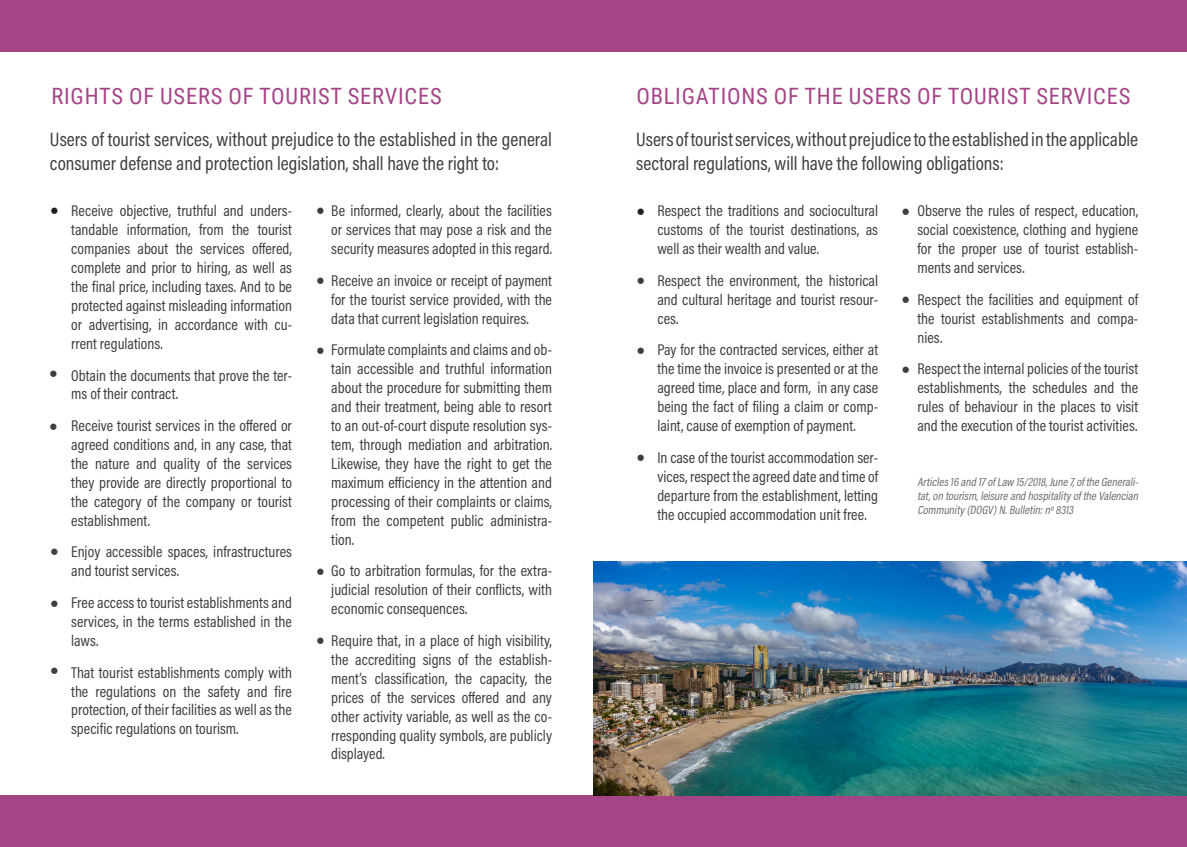
<style>
.page{position:relative;width:1187px;height:847px;background:#fff}
.page>*{position:absolute;margin:0;border:0;box-sizing:border-box;transform-origin:0 0}
.t1{font:24px "Minion Pro";color:#3e3e3f}
.t2{font:24px "Minion Pro";color:#231f20}
.t3{font:22.5px "Roboto Condensed";letter-spacing:.035em;color:#a54586}
.t4{font:19.5px/23.4px "Acumin Pro Cond";color:#3e3e3f}
.t5{font:15.75px/18.9px "Acumin Pro Cond";color:#3e3e3f;text-align:justify}
.t6{font:italic 12px/14.4px "Acumin Pro Cond";color:#6c6d70;text-align:justify}
</style>
<div class="page">
<div style="left:0;top:0;width:1186px;height:51px;background:#a54586"></div>
<div style="left:0;top:795px;width:1186px;height:51px;background:#a54586"></div>
<img style="left:593px;top:561px;width:593px;height:234px">
<p class="t3" style="left:51px;top:81px;width:392px">RIGHTS OF USERS OF TOURIST SERVICES</p>
<p class="t3" style="left:636px;top:81px;width:495px">OBLIGATIONS OF THE USERS OF TOURIST SERVICES</p>
<p class="t4" style="left:50px;top:127px;width:503px">Users of tourist services, without prejudice to the established in the general consumer defense and protection legislation, shall have the right to:</p>
<p class="t4" style="left:636px;top:127px;width:503px">Users of tourist services, without prejudice to the established in the applicable sectoral regulations, will have the following obligations:</p>
<p class="t2" style="left:50px;top:192px;width:11px">•</p>
<p class="t2" style="left:636px;top:193px;width:11px">•</p>
<p class="t1" style="left:901px;top:193px;width:11px">•</p>
<p class="t5" style="left:71px;top:201px;width:222px">Receive objective, truthful and unders&shy;tandable information, from the tourist companies about the services offered, complete and prior to hiring, as well as the final price, including taxes. And to be protected against misleading information or advertising, in accordance with cu&shy;rrent regulations.</p>
<p class="t5" style="left:71px;top:365px;width:222px">Obtain the documents that prove the ter&shy;ms of their contract.</p>
<p class="t5" style="left:71px;top:416px;width:222px">Receive tourist services in the offered or agreed conditions and, in any case, that the nature and quality of the services they provide are directly proportional to the category of the company or tourist establishment.</p>
<p class="t5" style="left:71px;top:542px;width:222px">Enjoy accessible spaces, infrastructures and tourist services.</p>
<p class="t5" style="left:71px;top:592px;width:222px">Free access to tourist establishments and services, in the terms established in the laws.</p>
<p class="t5" style="left:71px;top:662px;width:222px">That tourist establishments comply with the regulations on the safety and fire protection, of their facilities as well as the specific regulations on tourism.</p>
<p class="t5" style="left:331px;top:201px;width:222px">Be informed, clearly, about the facilities or services that may pose a risk and the security measures adopted in this regard.</p>
<p class="t5" style="left:331px;top:270px;width:222px">Receive an invoice or receipt of payment for the tourist service provided, with the data that current legislation requires.</p>
<p class="t5" style="left:331px;top:340px;width:222px">Formulate complaints and claims and ob&shy;tain accessible and truthful information about the procedure for submitting them and their treatment, being able to resort to an out-of-court dispute resolution sys&shy;tem, through mediation and arbitration.<br>Likewise, they have the right to get the maximum efficiency in the attention and processing of their complaints or claims, from the competent public administra&shy;tion.</p>
<p class="t5" style="left:331px;top:561px;width:222px">Go to arbitration formulas, for the extra&shy;judicial resolution of their conflicts, with economic consequences.</p>
<p class="t5" style="left:331px;top:630px;width:222px">Require that, in a place of high visibility, the accrediting signs of the establish&shy;ment’s classification, the capacity, the prices of the services offered and any other activity variable, as well as the co&shy;rresponding quality symbols, are publicly displayed.</p>
<p class="t5" style="left:917px;top:201px;width:222px">Observe the rules of respect, education, social coexistence, clothing and hygiene for the proper use of tourist establish&shy;ments and services.</p>
<p class="t5" style="left:917px;top:289px;width:222px">Respect the facilities and equipment of the tourist establishments and compa&shy;nies.</p>
<p class="t5" style="left:917px;top:359px;width:222px">Respect the internal policies of the tourist establishments, the schedules and the rules of behaviour in the places to visit and the execution of the tourist activities.</p>
<p class="t5" style="left:657px;top:201px;width:222px">Respect the traditions and sociocultural customs of the tourist destinations, as well as their wealth and value.</p>
<p class="t5" style="left:657px;top:270px;width:222px">Respect the environment, the historical and cultural heritage and tourist resour&shy;ces.</p>
<p class="t5" style="left:657px;top:340px;width:222px">Pay for the contracted services, either at the time the invoice is presented or at the agreed time, place and form, in any case being the fact of filing a claim or comp&shy;laint, cause of exemption of payment.</p>
<p class="t5" style="left:657px;top:447px;width:222px">In case of the tourist accommodation ser&shy;vices, respect the agreed date and time of departure from the establishment, letting the occupied accommodation unit free.</p>
<p class="t1" style="left:316px;top:192px;width:11px">•</p>
<p class="t1" style="left:636px;top:262px;width:11px">•</p>
<p class="t1" style="left:316px;top:262px;width:11px">•</p>
<p class="t1" style="left:901px;top:281px;width:11px">•</p>
<p class="t1" style="left:316px;top:332px;width:11px">•</p>
<p class="t1" style="left:636px;top:332px;width:11px">•</p>
<p class="t1" style="left:901px;top:351px;width:11px">•</p>
<p class="t1" style="left:49px;top:355px;width:11px">•</p>
<p class="t1" style="left:49px;top:408px;width:11px">•</p>
<p class="t1" style="left:636px;top:439px;width:11px">•</p>
<p class="t6" style="left:917px;top:473px;width:225px">Articles16 and 17ofLaw 15/2018,June7,oftheGenerali&shy;tat,on tourism,leisureand hospitalityoftheValencian Community(DOGV)N.Bulletin:nº8313</p>
<p class="t1" style="left:50px;top:532px;width:11px">•</p>
<p class="t1" style="left:316px;top:553px;width:11px">•</p>
<p class="t1" style="left:50px;top:584px;width:11px">•</p>
<p class="t1" style="left:316px;top:621px;width:11px">•</p>
<p class="t1" style="left:50px;top:652px;width:11px">•</p>
</div>
